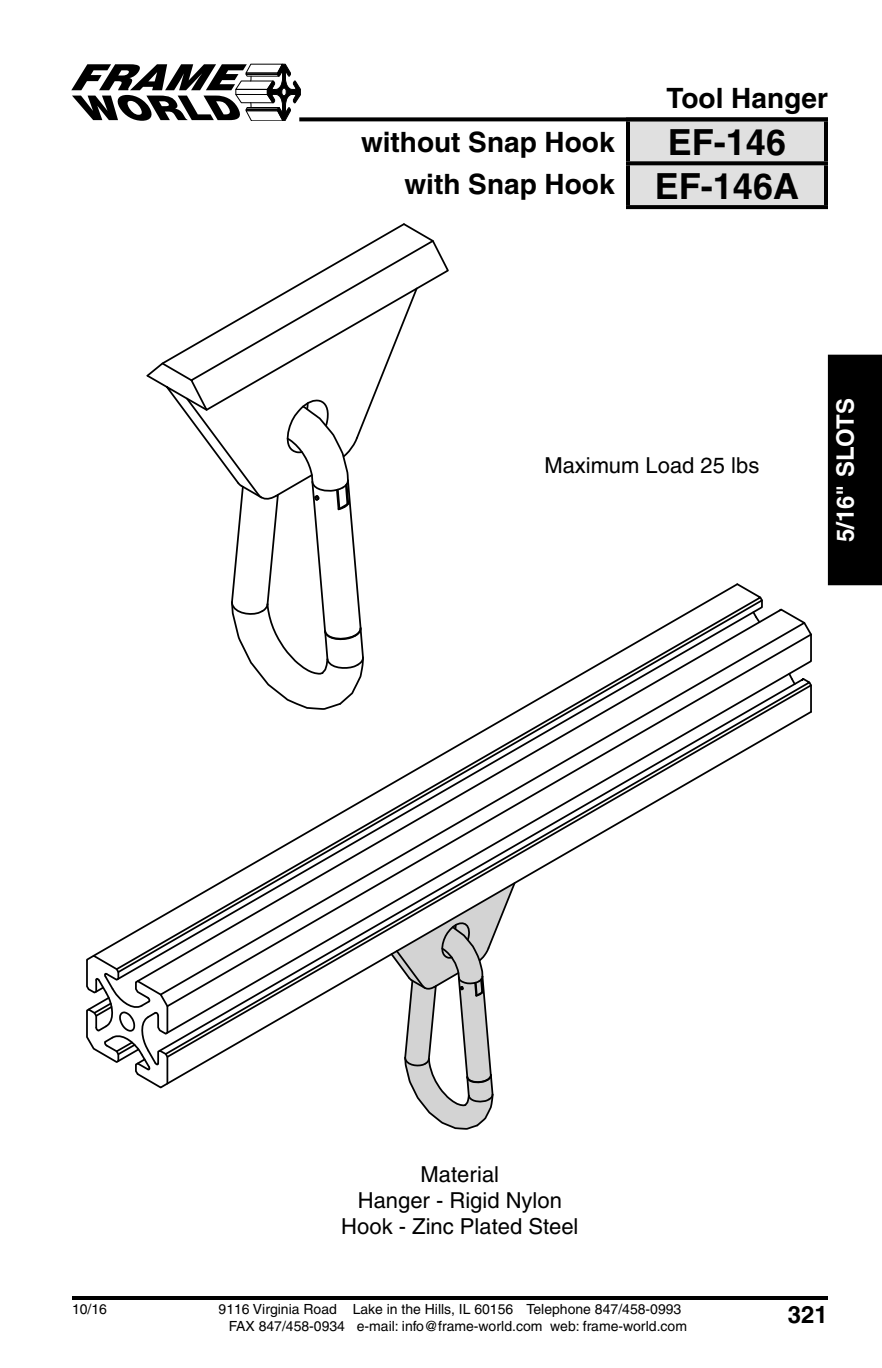
<style>
.page{position:relative;width:882px;height:1368px;background:#fff}
.page>*{position:absolute;margin:0;border:0;box-sizing:border-box;transform-origin:0 0}
.t1{font:700 36px/43.8px "Helvetica";color:#000;text-align:center}
.t2{font:700 28px/42px "Helvetica";color:#000;text-align:right}
.t3{font:700 24px "Helvetica";color:#fff}
.t4{font:700 24px "Helvetica";color:#000}
.t5{font:22px/26.4px "Helvetica";color:#000;text-align:center}
.t6{font:14px/16.8px "Helvetica";color:#000}
</style>
<div class="page">
<svg style="left:301px;top:117px;width:527px;height:4px;background:#1c1c1c"></svg>
<hr style="left:72px;top:1296px;width:756px;height:4px;background:#000">
<svg style="left:71px;top:63px;width:230px;height:58px"></svg>
<svg style="left:146px;top:223px;width:303px;height:359px"></svg>
<svg style="left:95px;top:582px;width:645px;height:372px"></svg>
<svg style="left:135px;top:709px;width:677px;height:380px"></svg>
<svg style="left:751px;top:610px;width:11px;height:15px"></svg>
<svg style="left:787px;top:671px;width:10px;height:15px"></svg>
<svg style="left:86px;top:954px;width:83px;height:131px"></svg>
<svg style="left:389px;top:881px;width:128px;height:249px"></svg>
<div style="left:630px;top:122px;width:194px;height:83px;background:#e0e0e0"></div>
<svg style="left:626px;top:118px;width:202px;height:4px"></svg>
<hr style="left:626px;top:122px;width:4px;height:39px;background:#000">
<hr style="left:824px;top:122px;width:4px;height:39px;background:#000">
<svg style="left:626px;top:161px;width:202px;height:4px"></svg>
<hr style="left:626px;top:165px;width:4px;height:40px;background:#000">
<hr style="left:824px;top:165px;width:4px;height:40px;background:#000">
<svg style="left:626px;top:205px;width:202px;height:4px"></svg>
<div style="left:828px;top:355px;width:54px;height:230px;background:#000"></div>
<h2 class="t2" style="left:361px;top:123px;width:255px">without Snap Hook with Snap Hook</h2>
<h2 class="t2" style="left:667px;top:80px;width:163px">Tool Hanger</h2>
<h1 class="t1" style="left:655px;top:124px;width:146px">EF-146<br>EF-146A</h1>
<h3 class="t5" style="left:544px;top:455px;width:216px">Maximum Load 25 lbs</h3>
<h3 class="t3" style="left:836px;top:542px;width:145px;rotate:-90deg">5/16" SLOTS</h3>
<p class="t6" style="left:72px;top:1302px;width:37px">10/16</p>
<h3 class="t5" style="left:341px;top:1163px;width:239px">Material<br>Hanger - Rigid Nylon<br>Hook - Zinc Plated Steel</h3>
<p class="t6" style="left:229px;top:1302px;width:460px;text-indent:-10px">9116 Virginia Road Lake in the Hills, IL 60156 Telephone 847/458-0993<br>FAX 847/458-0934 e-mail: info@frame-world.com web: frame-world.com</p>
<h3 class="t4" style="left:788px;top:1306px;width:42px">321</h3>
</div>
